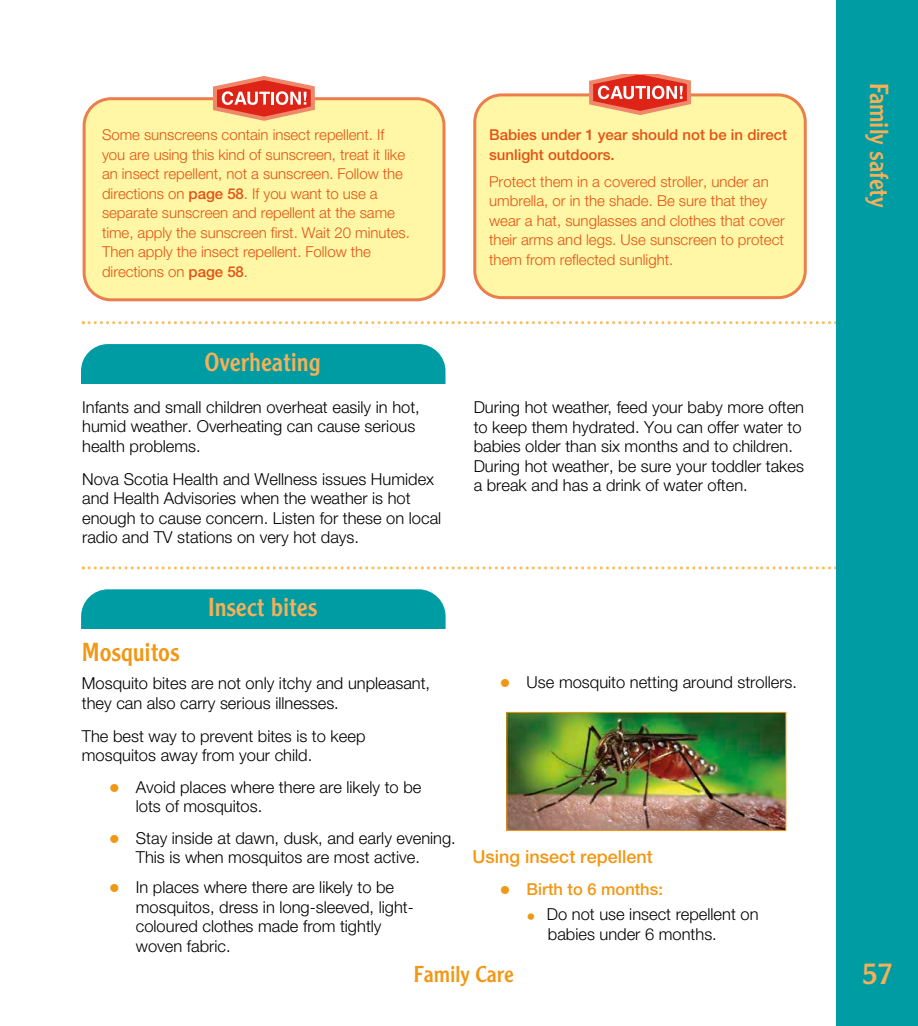
<style>
.page{position:relative;width:918px;height:1026px;background:#fff}
.page>*{position:absolute;margin:0;border:0;box-sizing:border-box;transform-origin:0 0}
.t1{font:30px "Clearface Gothic LT Std";color:#f7b057}
.t2{font:25.5px "Clearface Gothic LT Std";color:#f7b057}
.t3{font:25.5px "Clearface Gothic LT Std";color:#f29713}
.t4{font:22.5px "Clearface Gothic LT Std";color:#f29713}
.t5{font:500 18px "Helvetica Neue LT Std";color:#f29713}
.t6{font:300 16.5px/19.5px "Helvetica Neue LT Std";color:#000}
.t7{font:500 16.5px "Helvetica Neue LT Std";color:#f29713}
.t8{font:300 15px/19.5px "Helvetica Neue LT Std";letter-spacing:-.005em;color:#e35216}
.t9{font:500 15px/19.5px "Helvetica Neue LT Std";color:#e35216}
.s1{font-weight:500}
.s2{font-size:22.5px;color:#f29713}
.s3{font-weight:300;font-size:22.5px}
.s4{font-size:18px;color:#f29713}
</style>
<div class="page">
<div style="left:81px;top:344px;width:365px;height:74px;background:#009ca4;border-radius:27px"></div>
<div style="left:68px;top:384px;width:387px;height:37px;background:#fff"></div>
<svg style="left:83px;top:321px;width:753px;height:3px"></svg>
<svg style="left:83px;top:566px;width:753px;height:3px"></svg>
<div style="left:836px;top:0;width:82px;height:1026px;background:#009ca4"></div>
<div style="left:81px;top:589px;width:365px;height:74px;background:#009ca4;border-radius:27px"></div>
<div style="left:68px;top:630px;width:387px;height:36px;background:#fff"></div>
<div style="left:84px;top:99px;width:360px;height:201px;background:#fff7a5;border-radius:27px"></div>
<div style="left:83px;top:97px;width:363px;height:204px;border:3px solid #ec7d4c;border-radius:27px"></div>
<svg style="left:213px;top:76px;width:102px;height:45px"></svg>
<img style="left:509px;top:714px;width:275px;height:115px">
<div style="left:507px;top:712px;width:279px;height:119px;border:1px solid #f29713"></div>
<div style="left:475px;top:95px;width:330px;height:203px;background:#fff7a5;border-radius:27px"></div>
<div style="left:473px;top:93px;width:334px;height:206px;border:3px solid #ec7d4c;border-radius:27px"></div>
<svg style="left:589px;top:75px;width:102px;height:40px"></svg>
<p class="t8" style="left:102px;top:125px;width:309px">Some sunscreens contain insect repellent. If you are using this kind of sunscreen, treat it like an insect repellent, not a sunscreen. Follow the directions on <span class="s1">page 58</span>. If you want to use a separate sunscreen and repellent at the same time, apply the sunscreen first. Wait 20 minutes.<br>Then apply the insect repellent. Follow the directions on <span class="s1">page 58</span>.</p>
<p class="t9" style="left:489px;top:125px;width:299px">Babies under 1 year should not be in direct sunlight outdoors.</p>
<p class="t8" style="left:489px;top:171px;width:297px">Protect them in a covered stroller, under an umbrella, or in the shade. Be sure that they wear a hat, sunglasses and clothes that cover their arms and legs. Use sunscreen to protect them from reflected sunlight.</p>
<h2 class="t2" style="left:204px;top:345px;width:118px">Overheating</h2>
<p class="t6" style="left:82px;top:397px;width:339px">Infants and small children overheat easily in hot, humid weather. Overheating can cause serious health problems.</p>
<p class="t6" style="left:82px;top:469px;width:361px">Nova Scotia Health and Wellness issues Humidex and Health Advisories when the weather is hot enough to cause concern. Listen for these on local radio and TV stations on very hot days.</p>
<p class="t6" style="left:474px;top:397px;width:332px">During hot weather, feed your baby more often to keep them hydrated. You can offer water to babies older than six months and to children.<br>During hot weather, be sure your toddler takes a break and has a drink of water often.</p>
<h2 class="t2" style="left:208px;top:591px;width:111px">Insect bites</h2>
<h2 class="t3" style="left:82px;top:636px;width:99px">Mosquitos</h2>
<p class="t6" style="left:82px;top:673px;width:350px">Mosquito bites are not only itchy and unpleasant, they can also carry serious illnesses.</p>
<p class="t6" style="left:82px;top:726px;width:285px">The best way to prevent bites is to keep mosquitos away from your child.</p>
<p class="t6" style="left:136px;top:777px;width:287px;text-indent:-27px"><span class="s2">•</span> Avoid places where there are likely to be lots of mosquitos.</p>
<p class="t6" style="left:109px;top:828px;width:349px;text-align:center"><span class="s2">•</span> Stay inside at dawn, dusk, and early evening.<br>This is when mosquitos are most active.</p>
<p class="t6" style="left:136px;top:877px;width:280px;text-indent:-27px"><span class="s2">•</span> In places where there are likely to be mosquitos, dress in long-sleeved, light&shy;coloured clothes made from tightly woven fabric.</p>
<p class="t6" style="left:500px;top:672px;width:299px"><span class="s2">•</span> Use mosquito netting around strollers.</p>
<p class="t5" style="left:473px;top:846px;width:182px">Using insect repellent</p>
<p class="t7" style="left:500px;top:879px;width:165px"><span class="s3">•</span> Birth to 6 months:</p>
<p class="t6" style="left:548px;top:904px;width:212px;text-indent:-21px"><span class="s4">•</span> Do not use insect repellent on babies under 6 months.</p>
<h2 class="t2" style="left:895px;top:83px;width:126px;rotate:90deg">Family safety</h2>
<h3 class="t4" style="left:414px;top:960px;width:101px">Family Care</h3>
<h1 class="t1" style="left:862px;top:955px;width:33px">57</h1>
</div>
